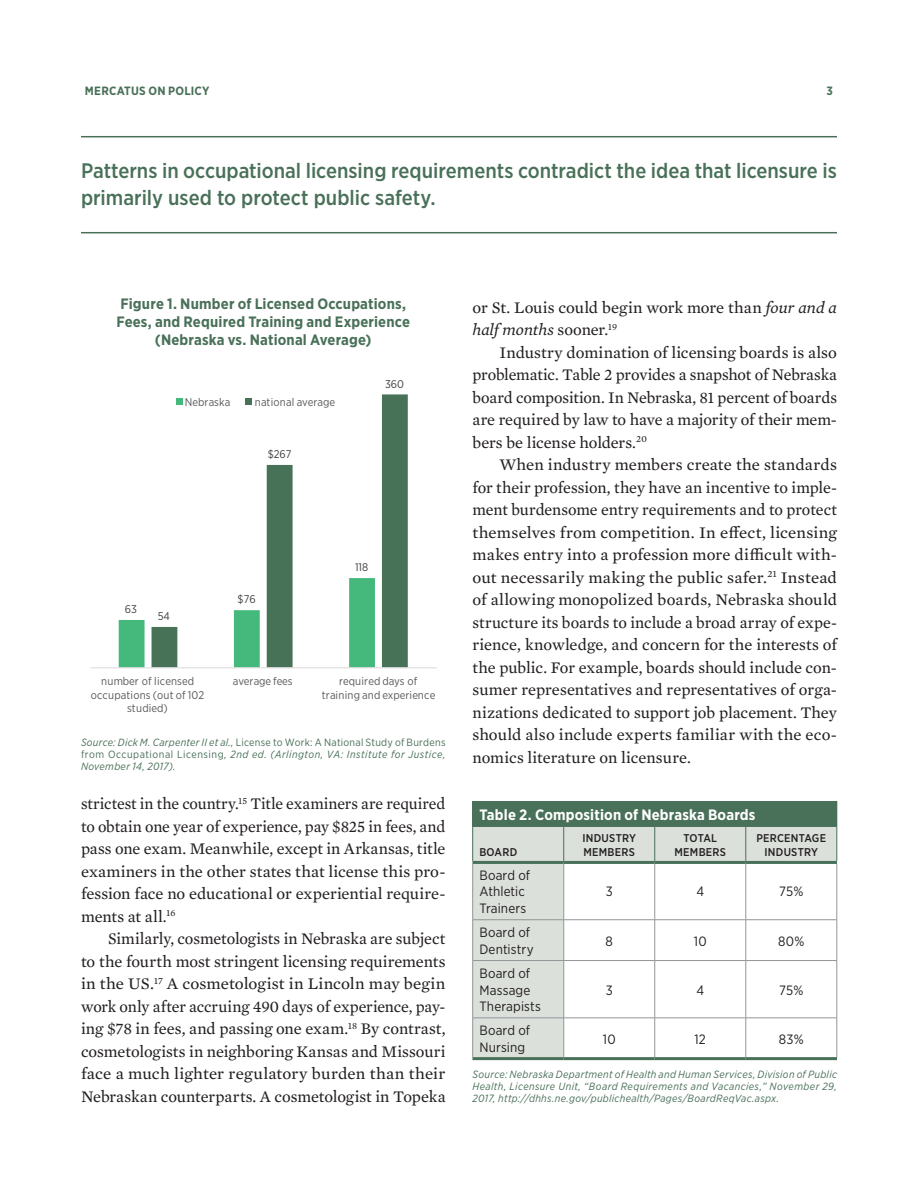
<style>
.page{position:relative;width:918px;height:1188px;background:#fff}
.page>*{position:absolute;margin:0;border:0;box-sizing:border-box;transform-origin:0 0}
.t1{font:500 21px/27px "Gotham Narrow";color:#497058}
.t2{font:16.5px/22.5px "Mercury Text G2";color:#231f20;text-align:justify}
.t3{font:700 15px/18px "Gotham Narrow";letter-spacing:.01em;color:#497058;text-align:center}
.t4{font:700 15px "Gotham Narrow";letter-spacing:.01em;color:#fff}
.t5{font:13.5px/16.5px "Gotham Narrow";letter-spacing:.01em;color:#231f20}
.t6{font:700 12px "Gotham Narrow";letter-spacing:.02em;color:#497058}
.t7{font:500 11.25px/13.5px "Gotham Narrow";letter-spacing:.025em;color:#231f20;text-align:center}
.t8{font:11.1px/13.6px "Gotham Narrow";letter-spacing:.01em;color:#595959;text-align:center}
.t9{font:11.1px "Gotham Narrow";letter-spacing:-.005em;color:#404040}
.t10{font:11.1px "Gotham Narrow";letter-spacing:-.01em;color:#595959}
.t11{font:italic 10.5px/12px "Gotham Narrow";letter-spacing:.03em;color:#497058;text-align:justify}
.s1{font-style:normal}
.s2{font-style:italic}
</style>
<div class="page">
<hr style="left:81px;top:136px;width:756px;height:1px;background:#497058">
<hr style="left:81px;top:232px;width:756px;height:1px;background:#497058">
<svg style="left:119px;top:620px;width:33px;height:47px"></svg>
<svg style="left:152px;top:394px;width:256px;height:273px"></svg>
<hr style="left:90px;top:667px;width:347px;height:1px;background:#d9d9d9">
<svg style="left:176px;top:399px;width:6px;height:6px"></svg>
<svg style="left:246px;top:399px;width:6px;height:6px"></svg>
<div style="left:473px;top:801px;width:364px;height:25px;background:#497058"></div>
<svg style="left:473px;top:827px;width:364px;height:230px"></svg>
<hr style="left:472px;top:864px;width:1px;height:56px;background:#939598">
<hr style="left:563px;top:864px;width:1px;height:56px;background:#939598">
<hr style="left:654px;top:864px;width:1px;height:56px;background:#939598">
<hr style="left:746px;top:864px;width:1px;height:56px;background:#939598">
<hr style="left:837px;top:864px;width:1px;height:56px;background:#939598">
<hr style="left:472px;top:919px;width:92px;height:1px;background:#939598">
<hr style="left:472px;top:920px;width:1px;height:40px;background:#939598">
<hr style="left:564px;top:919px;width:91px;height:1px;background:#939598">
<hr style="left:563px;top:920px;width:1px;height:40px;background:#939598">
<hr style="left:655px;top:919px;width:91px;height:1px;background:#939598">
<hr style="left:654px;top:920px;width:1px;height:40px;background:#939598">
<hr style="left:746px;top:919px;width:91px;height:1px;background:#939598">
<hr style="left:746px;top:920px;width:1px;height:40px;background:#939598">
<hr style="left:837px;top:920px;width:1px;height:40px;background:#939598">
<hr style="left:472px;top:960px;width:92px;height:1px;background:#939598">
<hr style="left:472px;top:961px;width:1px;height:57px;background:#939598">
<hr style="left:564px;top:960px;width:91px;height:1px;background:#939598">
<hr style="left:563px;top:961px;width:1px;height:57px;background:#939598">
<hr style="left:655px;top:960px;width:91px;height:1px;background:#939598">
<hr style="left:654px;top:961px;width:1px;height:57px;background:#939598">
<hr style="left:746px;top:960px;width:91px;height:1px;background:#939598">
<hr style="left:746px;top:961px;width:1px;height:57px;background:#939598">
<hr style="left:837px;top:961px;width:1px;height:57px;background:#939598">
<hr style="left:472px;top:827px;width:1px;height:34px;background:#497058">
<hr style="left:563px;top:827px;width:1px;height:34px;background:#497058">
<hr style="left:654px;top:827px;width:1px;height:34px;background:#497058">
<hr style="left:746px;top:827px;width:1px;height:34px;background:#497058">
<hr style="left:837px;top:827px;width:1px;height:34px;background:#497058">
<hr style="left:472px;top:861px;width:92px;height:3px;background:#497058">
<hr style="left:564px;top:861px;width:91px;height:3px;background:#497058">
<hr style="left:655px;top:861px;width:91px;height:3px;background:#497058">
<hr style="left:746px;top:861px;width:91px;height:3px;background:#497058">
<svg style="left:472px;top:801px;width:1px;height:25px"></svg>
<svg style="left:837px;top:801px;width:1px;height:25px"></svg>
<hr style="left:472px;top:826px;width:92px;height:1px;background:#497058">
<hr style="left:564px;top:826px;width:91px;height:1px;background:#497058">
<hr style="left:655px;top:826px;width:91px;height:1px;background:#497058">
<hr style="left:746px;top:826px;width:91px;height:1px;background:#497058">
<hr style="left:472px;top:1018px;width:92px;height:1px;background:#939598">
<hr style="left:472px;top:1018px;width:1px;height:39px;background:#939598">
<hr style="left:564px;top:1018px;width:91px;height:1px;background:#939598">
<hr style="left:563px;top:1018px;width:1px;height:39px;background:#939598">
<hr style="left:655px;top:1018px;width:91px;height:1px;background:#939598">
<hr style="left:654px;top:1018px;width:1px;height:39px;background:#939598">
<hr style="left:746px;top:1018px;width:91px;height:1px;background:#939598">
<hr style="left:746px;top:1018px;width:1px;height:39px;background:#939598">
<hr style="left:837px;top:1018px;width:1px;height:39px;background:#939598">
<hr style="left:472px;top:1057px;width:92px;height:3px;background:#497058">
<hr style="left:564px;top:1057px;width:91px;height:3px;background:#497058">
<hr style="left:655px;top:1057px;width:91px;height:3px;background:#497058">
<hr style="left:746px;top:1057px;width:91px;height:3px;background:#497058">
<p class="t6" style="left:85px;top:83px;width:126px">MERCATUS ON POLICY</p>
<p class="t6" style="left:826px;top:83px;width:8px">3</p>
<p class="t1" style="left:81px;top:157px;width:757px">Patterns in occupational licensing requirements contradict the idea that licensure is primarily used to protect public safety.</p>
<p class="t3" style="left:116px;top:295px;width:295px">Figure 1. Number of Licensed Occupations,<br>Fees, and Required Training and Experience (Nebraska vs. National Average)</p>
<p class="t8" style="left:185px;top:395px;width:47px">Nebraska</p>
<p class="t8" style="left:255px;top:395px;width:82px">national average</p>
<p class="t9" style="left:268px;top:448px;width:25px">$267</p>
<p class="t9" style="left:385px;top:377px;width:20px">360</p>
<p class="t9" style="left:125px;top:602px;width:14px">63</p>
<p class="t9" style="left:158px;top:609px;width:14px">54</p>
<p class="t9" style="left:238px;top:592px;width:20px">$76</p>
<p class="t9" style="left:355px;top:561px;width:15px">118</p>
<p class="t8" style="left:91px;top:674px;width:115px">number of licensed occupations (out of 102 studied)</p>
<p class="t10" style="left:233px;top:674px;width:61px">average fees</p>
<p class="t8" style="left:322px;top:674px;width:115px">required days of training and experience</p>
<p class="t11" style="left:81px;top:736px;width:366px">Source: Dick M. Carpenter II et al., <span class="s1">License to Work: A National Study of Burdens from Occupational Licensing</span>, 2nd ed. (Arlington, VA: Institute for Justice, November 14, 2017).</p>
<p class="t2" style="left:81px;top:792px;width:366px">strictest in the country.<sup>15</sup> Title examiners are required to obtain one year of experience, pay $825 in fees, and pass one exam. Meanwhile, except in Arkansas, title examiners in the other states that license this pro&shy;fession face no educational or experiential require&shy;ments at all.<sup>16</sup></p>
<p class="t2" style="left:81px;top:927px;width:366px;text-indent:27px">Similarly, cosmetologists in Nebraska are subject to the fourth most stringent licensing requirements in the US.<sup>17</sup> A cosmetologist in Lincoln may begin work only after accruing 490 days of experience, pay&shy;ing $78 in fees, and passing one exam.<sup>18</sup> By contrast, cosmetologists in neighboring Kansas and Missouri face a much lighter regulatory burden than their Nebraskan counterparts. A cosmetologist in Topeka</p>
<p class="t2" style="left:472px;top:295px;width:366px">or St. Louis could begin work more than <span class="s2">four and a half months</span> sooner.<sup>19</sup></p>
<p class="t2" style="left:472px;top:340px;width:366px;text-indent:27px">Industry domination of licensing boards is also problematic. Table 2 provides a snapshot of Nebraska board composition. In Nebraska, 81 percent of boards are required by law to have a majority of their mem&shy;bers be license holders.<sup>20</sup></p>
<p class="t2" style="left:472px;top:453px;width:366px;text-indent:27px">When industry members create the standards for their profession, they have an incentive to imple&shy;ment burdensome entry requirements and to protect themselves from competition. In effect, licensing makes entry into a profession more difficult with&shy;out necessarily making the public safer.<sup>21</sup> Instead of allowing monopolized boards, Nebraska should structure its boards to include a broad array of expe&shy;rience, knowledge, and concern for the interests of the public. For example, boards should include con&shy;sumer representatives and representatives of orga&shy;nizations dedicated to support job placement. They should also include experts familiar with the eco&shy;nomics literature on licensure.</p>
<p class="t4" style="left:479px;top:805px;width:278px">Table 2. Composition of Nebraska Boards</p>
<p class="t7" style="left:479px;top:845px;width:39px">BOARD</p>
<p class="t7" style="left:582px;top:831px;width:55px;text-align:left">INDUSTRY<br>MEMBERS</p>
<p class="t7" style="left:674px;top:831px;width:53px">TOTAL<br>MEMBERS</p>
<p class="t7" style="left:756px;top:831px;width:71px">PERCENTAGE<br>INDUSTRY</p>
<p class="t5" style="left:479px;top:867px;width:52px">Board of<br>Athletic<br>Trainers</p>
<p class="t5" style="left:606px;top:883px;width:9px">3</p>
<p class="t5" style="left:696px;top:883px;width:9px">4</p>
<p class="t5" style="left:779px;top:883px;width:26px">75%</p>
<p class="t5" style="left:479px;top:924px;width:56px">Board of<br>Dentistry</p>
<p class="t5" style="left:606px;top:932px;width:9px">8</p>
<p class="t5" style="left:694px;top:932px;width:14px">10</p>
<p class="t5" style="left:778px;top:932px;width:28px">80%</p>
<p class="t5" style="left:479px;top:965px;width:63px">Board of<br>Massage<br>Therapists</p>
<p class="t5" style="left:606px;top:981px;width:9px">3</p>
<p class="t5" style="left:696px;top:981px;width:9px">4</p>
<p class="t5" style="left:779px;top:981px;width:26px">75%</p>
<p class="t5" style="left:479px;top:1022px;width:52px">Board of<br>Nursing</p>
<p class="t5" style="left:603px;top:1030px;width:14px">10</p>
<p class="t5" style="left:695px;top:1030px;width:13px">12</p>
<p class="t5" style="left:779px;top:1030px;width:26px">83%</p>
<p class="t11" style="left:472px;top:1068px;width:366px">Source: Nebraska Department of Health and Human Services, Division of Public Health, Licensure Unit, “Board Requirements and Vacancies,” November 29, 2017, http://dhhs.ne.gov/publichealth/Pages/BoardReqVac.aspx.</p>
</div>
